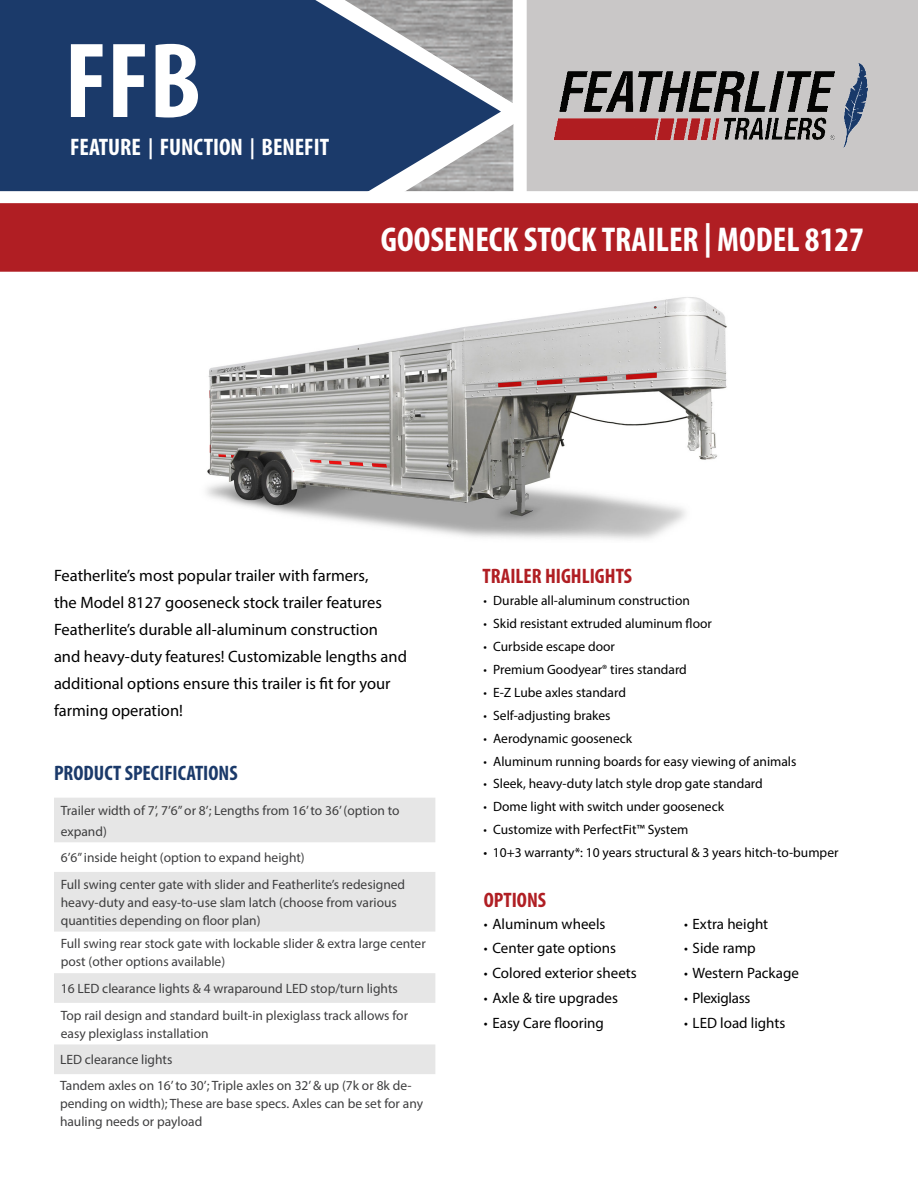
<style>
.page{position:relative;width:918px;height:1188px;background:#fff}
.page>*{position:absolute;margin:0;border:0;box-sizing:border-box;transform-origin:0 0}
.t1{font:700 condensed 108px "Myriad Pro";color:#fff}
.t2{font:700 condensed 34.5px "Myriad Pro";color:#fff}
.t3{font:700 condensed 24px "Myriad Pro";color:#fff}
.t4{font:700 condensed 21px "Myriad Pro";color:#b01e23}
.t5{font:700 condensed 21px "Myriad Pro";color:#1b3a6a}
.t6{font:16.5px/27px "Myriad Pro";color:#000}
.t7{font:15px "Myriad Pro";color:#000}
.t8{font:15px "Myriad Pro";letter-spacing:-.02em;color:#000}
.t9{font:13.5px/18px "Myriad Pro";color:#3e3e3f}
.t10{font:13.5px "Myriad Pro";color:#000}
.s1{font-size:21px}
.s2{font-stretch:condensed}
</style>
<div class="page">
<svg style="left:0;top:0;width:513px;height:191px;background:#385279"></svg>
<svg style="left:513px;top:0;width:405px;height:191px;background:#cdcbcb"></svg>
<svg style="left:54px;top:798px;width:381px;height:276px;fill:#e6e6e6"></svg>
<img style="left:543px;top:45px;width:336px;height:122px">
<svg style="left:0;top:191px;width:918px;height:81px;background:#bb4044"></svg>
<img style="left:206px;top:297px;width:521px;height:243px">
<p class="t1" style="left:65px;top:14px;width:138px">FFB</p>
<p class="t3" style="left:70px;top:132px;width:260px">FEATURE <span class="s1">|</span> FUNCTION <span class="s1">|</span> BENEFIT</p>
<p class="t2" style="left:381px;top:218px;width:484px">GOOSENECK STOCK TRAILER | MODEL 8127</p>
<p class="t6" style="left:54px;top:562px;width:316px">Featherlite’s most popular trailer with farmers,</p>
<p class="t4" style="left:483px;top:563px;width:151px">TRAILER HIGHLIGHTS</p>
<p class="t6" style="left:54px;top:589px;width:354px">the Model 8127 gooseneck stock trailer features Featherlite’s durable all-aluminum construction and heavy-duty features! Customizable lengths and additional options ensure this trailer is fit for your farming operation!</p>
<p class="t10" style="left:483px;top:592px;width:208px"><span class="s2">•</span> Durable all-aluminum construction</p>
<p class="t10" style="left:483px;top:615px;width:230px"><span class="s2">•</span> Skid resistant extruded aluminum floor</p>
<p class="t10" style="left:483px;top:638px;width:133px"><span class="s2">•</span> Curbside escape door</p>
<p class="t10" style="left:483px;top:661px;width:205px"><span class="s2">•</span> Premium Goodyear<span class="s2">®</span> tires standard</p>
<p class="t10" style="left:483px;top:684px;width:144px"><span class="s2">•</span> E-Z Lube axles standard</p>
<p class="t10" style="left:483px;top:707px;width:129px"><span class="s2">•</span> Self-adjusting brakes</p>
<p class="t10" style="left:483px;top:730px;width:150px"><span class="s2">•</span> Aerodynamic gooseneck</p>
<p class="t10" style="left:483px;top:753px;width:315px"><span class="s2">•</span> Aluminum running boards for easy viewing of animals</p>
<p class="t10" style="left:483px;top:776px;width:281px"><span class="s2">•</span> Sleek, heavy-duty latch style drop gate standard</p>
<p class="t10" style="left:483px;top:799px;width:242px"><span class="s2">•</span> Dome light with switch under gooseneck</p>
<p class="t10" style="left:483px;top:822px;width:207px"><span class="s2">•</span> Customize with PerfectFit™ System</p>
<p class="t10" style="left:483px;top:844px;width:357px">• 10+3 warranty*: 10 years structural &amp; 3 years hitch-to-bumper</p>
<p class="t4" style="left:484px;top:887px;width:64px">OPTIONS</p>
<p class="t7" style="left:484px;top:914px;width:123px"><span class="s2">•</span> Aluminum wheels</p>
<p class="t7" style="left:484px;top:939px;width:134px"><span class="s2">•</span> Center gate options</p>
<p class="t7" style="left:484px;top:964px;width:155px"><span class="s2">•</span> Colored exterior sheets</p>
<p class="t7" style="left:484px;top:989px;width:136px"><span class="s2">•</span> Axle &amp; tire upgrades</p>
<p class="t7" style="left:484px;top:1013px;width:122px"><span class="s2">•</span> Easy Care flooring</p>
<p class="t5" style="left:54px;top:760px;width:185px">PRODUCT SPECIFICATIONS</p>
<p class="t9" style="left:61px;top:799px;width:340px;line-height:21px">Trailer width of 7’, 7’6” or 8’; Lengths from 16’ to 36’ (option to expand)</p>
<p class="t9" style="left:61px;top:848px;width:246px">6’6” inside height (option to expand height)</p>
<p class="t9" style="left:61px;top:875px;width:346px">Full swing center gate with slider and Featherlite’s redesigned heavy-duty and easy-to-use slam latch (choose from various quantities depending on floor plan)</p>
<p class="t9" style="left:61px;top:935px;width:367px">Full swing rear stock gate with lockable slider &amp; extra large center post (other options available)</p>
<p class="t9" style="left:61px;top:979px;width:339px">16 LED clearance lights &amp; 4 wraparound LED stop/turn lights</p>
<p class="t9" style="left:61px;top:1006px;width:349px">Top rail design and standard built-in plexiglass track allows for easy plexiglass installation</p>
<p class="t9" style="left:60px;top:1051px;width:114px">LED clearance lights</p>
<p class="t9" style="left:60px;top:1077px;width:365px">Tandem axles on 16’ to 30’; Triple axles on 32’ &amp; up (7k or 8k de&shy;pending on width); These are base specs. Axles can be set for any hauling needs or payload</p>
<p class="t7" style="left:684px;top:914px;width:86px"><span class="s2">•</span> Extra height</p>
<p class="t7" style="left:684px;top:939px;width:73px"><span class="s2">•</span> Side ramp</p>
<p class="t7" style="left:684px;top:964px;width:117px"><span class="s2">•</span> Western Package</p>
<p class="t8" style="left:684px;top:989px;width:68px"><span class="s2">•</span> Plexiglass</p>
<p class="t7" style="left:684px;top:1013px;width:103px"><span class="s2">•</span> LED load lights</p>
</div>
